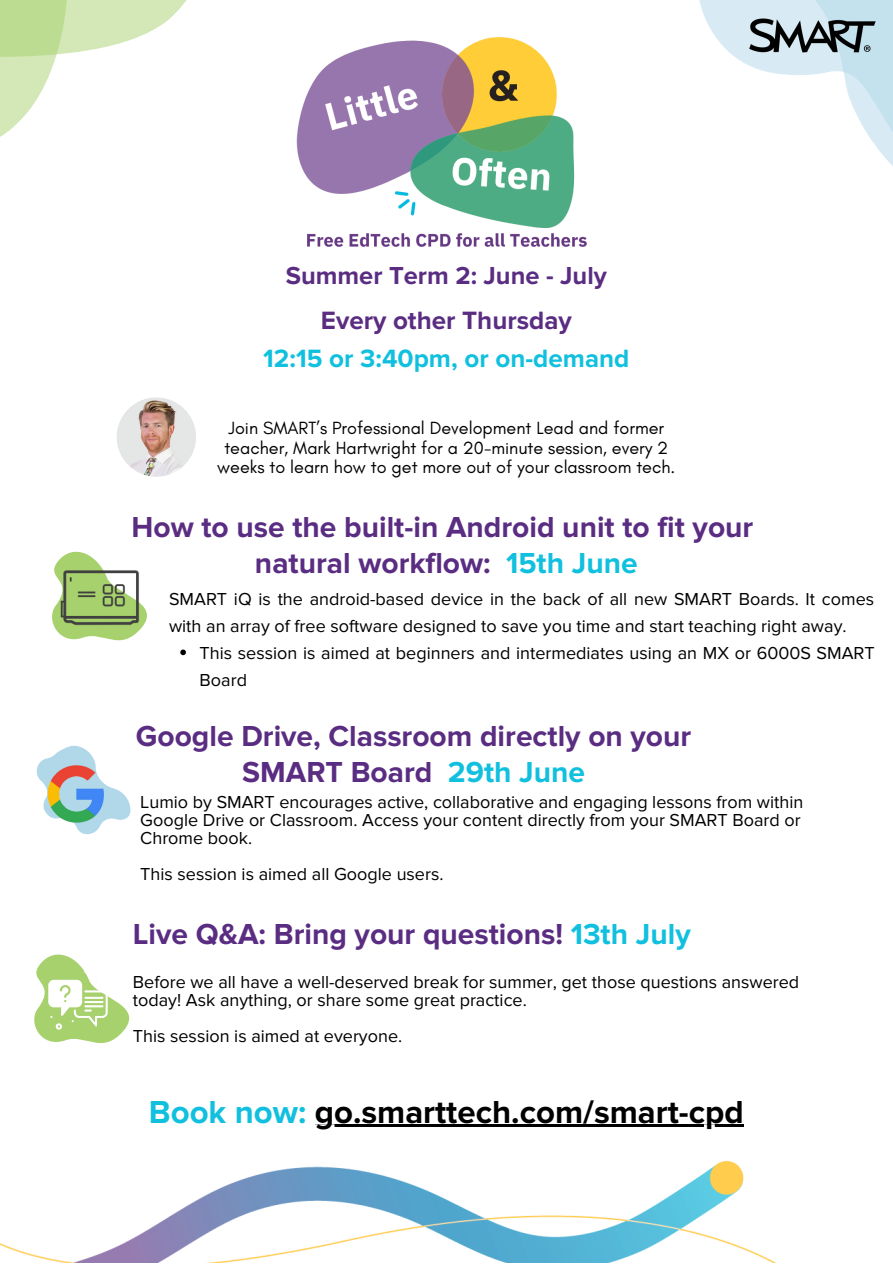
<style>
.page{position:relative;width:893px;height:1264px;background:#fff}
.page>*{position:absolute;margin:0;border:0;box-sizing:border-box;transform-origin:0 0}
.t1{font:700 33px "Proxima Nova";color:#000}
.t2{font:700 30px/36px "Proxima Nova";color:#5a2d82;text-align:center}
.t3{font:700 25.95px "Proxima Nova";color:#11c0de}
.t4{font:700 25.95px "Proxima Nova";color:#5a2d82}
.t5{font:700 25.5px "Proxima Nova";color:#5a2d82}
.t6{font:18px/18px "Proxima Nova";color:#000}
.t7{font:18px/19px "Glacial Indifference";color:#000;text-align:center}
.s1{color:#11c0de}
</style>
<div class="page">
<svg style="left:699px;top:0;width:193px;height:165px"></svg>
<img style="left:739px;top:15px;width:146px;height:41px">
<svg style="left:169px;top:0;width:18px;height:19px"></svg>
<svg style="left:0;top:0;width:169px;height:137px"></svg>
<img style="left:0;top:1160px;width:775px;height:102px">
<img style="left:296px;top:37px;width:291px;height:210px">
<img style="left:117px;top:397px;width:79px;height:80px;border-radius:50%">
<hr style="left:315px;top:1124px;width:428px;height:3px;background:#000">
<svg style="left:52px;top:551px;width:134px;height:105px"></svg>
<svg style="left:36px;top:745px;width:95px;height:90px"></svg>
<img style="left:45px;top:764px;width:60px;height:60px">
<svg style="left:34px;top:954px;width:96px;height:89px"></svg>
<img style="left:44px;top:967px;width:68px;height:67px">
<h3 class="t5" style="left:286px;top:260px;width:322px">Summer Term 2: June - July</h3>
<h3 class="t4" style="left:321px;top:305px;width:252px">Every other Thursday</h3>
<h3 class="t3" style="left:263px;top:343px;width:367px">12:15 or 3:40pm, or on-demand</h3>
<p class="t7" style="left:217px;top:418px;width:459px">Join SMART’s Professional Development Lead and former teacher, Mark Hartwright for a 20-minute session, every 2 weeks to learn how to get more out of your classroom tech.</p>
<h2 class="t2" style="left:132px;top:509px;width:623px">How to use the built-in Android unit to fit your natural workflow: <span class="s1">15th June</span></h2>
<p class="t6" style="left:169px;top:585px;width:706px;line-height:27px">SMART iQ is the android-based device in the back of all new SMART Boards. It comes with an array of free software designed to save you time and start teaching right away.</p>
<p class="t6" style="left:200px;top:639px;width:676px;line-height:27px">This session is aimed at beginners and intermediates using an MX or 6000S SMART<br>Board</p>
<h2 class="t2" style="left:136px;top:718px;width:557px">Google Drive, Classroom directly on your<br>SMART Board <span class="s1">29th June</span></h2>
<p class="t6" style="left:140px;top:793px;width:664px">Lumio by SMART encourages active, collaborative and engaging lessons from within<br>Google Drive or Classroom. Access your content directly from your SMART Board or<br>Chrome book.</p>
<p class="t6" style="left:140px;top:864px;width:305px">This session is aimed all Google users.</p>
<h2 class="t2" style="left:133px;top:916px;width:559px">Live Q&amp;A: Bring your questions! <span class="s1">13th July</span></h2>
<p class="t6" style="left:133px;top:973px;width:668px">Before we all have a well-deserved break for summer, get those questions answered today! Ask anything, or share some great practice.</p>
<p class="t6" style="left:133px;top:1027px;width:271px">This session is aimed at everyone.</p>
<h1 class="t1" style="left:149px;top:1092px;width:596px"><span class="s1">Book now:</span> go.smarttech.com/smart-cpd</h1>
</div>
